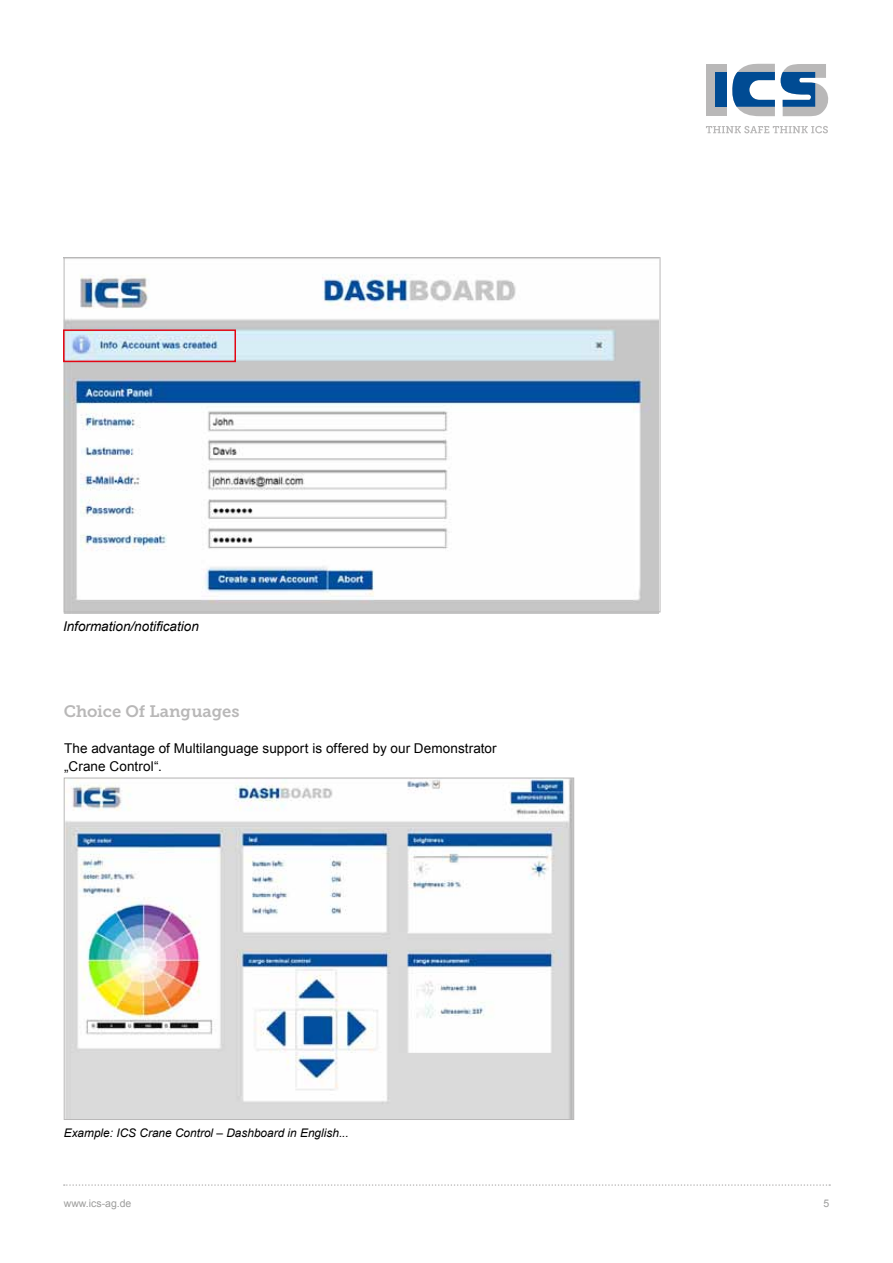
<style>
.page{position:relative;width:893px;height:1263px;background:#fff}
.page>*{position:absolute;margin:0;border:0;box-sizing:border-box;transform-origin:0 0}
.t1{font:16.5px "Museo Slab 700";color:#b9b8b8}
.t2{font:13.5px/18px "Arial";letter-spacing:.005em;color:#000}
.t3{font:italic 13.5px "Arial";color:#000}
.t4{font:italic 11.85px "Arial";color:#000}
.t5{font:10.5px "Arial";color:#9d9d9c}
</style>
<div class="page">
<div style="left:706px;top:64px;width:20px;height:51px;background:#b9b8b8"></div>
<svg style="left:732px;top:64px;width:43px;height:52px"></svg>
<div style="left:715px;top:72px;width:11px;height:35px;background:#004b93"></div>
<svg style="left:781px;top:64px;width:48px;height:52px"></svg>
<svg style="left:706px;top:126px;width:122px;height:7px"></svg>
<svg style="left:64px;top:1184px;width:766px;height:2px"></svg>
<img style="left:63px;top:258px;width:596px;height:355px">
<div style="left:63px;top:329px;width:173px;height:33px;border:2px solid #e30613"></div>
<img style="left:66px;top:780px;width:506px;height:338px">
<p class="t3" style="left:63px;top:617px;width:137px">Information/notification</p>
<p class="t1" style="left:64px;top:702px;width:177px">Choice Of Languages</p>
<p class="t2" style="left:64px;top:739px;width:434px">The advantage of Multilanguage support is offered by our Demonstrator „Crane Control“.</p>
<p class="t4" style="left:64px;top:1125px;width:287px">Example: ICS Crane Control – Dashboard in English...</p>
<p class="t5" style="left:64px;top:1196px;width:69px">www.ics-ag.de</p>
<p class="t5" style="left:823px;top:1196px;width:7px">5</p>
</div>
